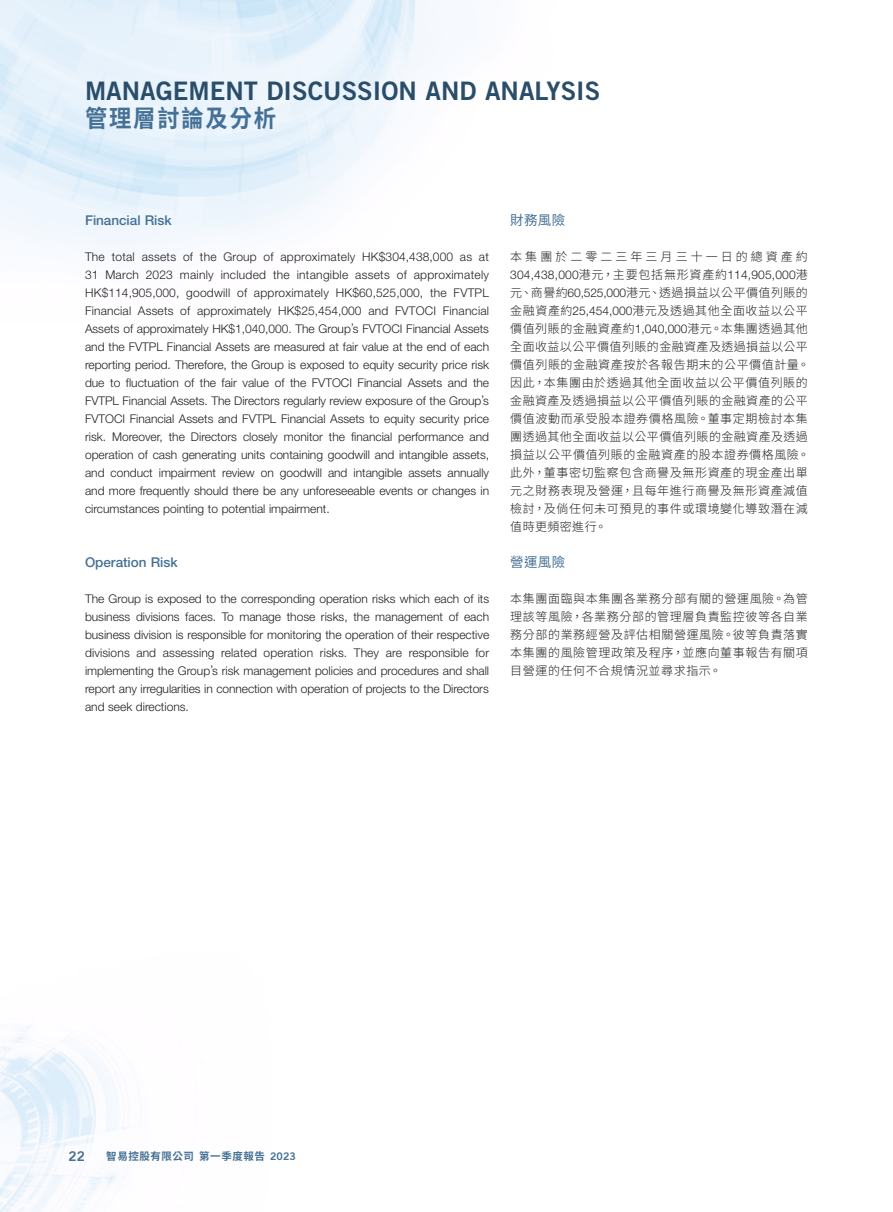
<style>
.page{position:relative;width:893px;height:1212px;background:#fff}
.page>*{position:absolute;margin:0;border:0;box-sizing:border-box;transform-origin:0 0}
.t1{font:25.5px "Trade Gothic LT Std Bd 2";color:#2a4d69}
.t2{font:700 24px "Source Han Sans TC";letter-spacing:.08em;color:#457196;scale:.93 1}
.Heading_2{font:500 13.5px "Helvetica Neue LT Std";color:#457196}
.Body_Text{font:500 13.5px "Helvetica Neue LT Std";color:#457196}
.C_Heading_2{font:13.5px "Source Han Sans TC";letter-spacing:.025em;color:#457196}
.t3{font:13.5px "Trade Gothic LT Std Bd 2";color:#457196}
.Body_Text-2{font:300 12px/18px "Helvetica Neue LT Std";color:#231f20;text-align:justify}
.C_Body_Text{font:300 12px/18px "Source Han Sans TC";letter-spacing:.05em;color:#231f20}
.t4{font:700 10.5px "Source Han Sans TC";letter-spacing:.05em;color:#457196}
.s1{font-family:"Helvetica Neue LT Std"}
.s2{font-family:"Trade Gothic LT Std Bd 2";font-weight:400}
</style>
<div class="page">
<img style="left:0;top:0;width:441px;height:1212px">
<h1 class="t1" style="left:85px;top:75px;width:517px">MANAGEMENT DISCUSSION AND ANALYSIS</h1>
<h2 class="t2" style="left:85px;top:105px;width:207px">管理層討論及分析</h2>
<p class="Heading_2" style="left:85px;top:212px;width:88px">Financial Risk</p>
<p class="Body_Text-2" style="left:85px;top:247px;width:406px">The total assets of the Group of approximately HK$304,438,000 as at 31 March 2023 mainly included the intangible assets of approximately HK$114,905,000, goodwill of approximately HK$60,525,000, the FVTPL Financial Assets of approximately HK$25,454,000 and FVTOCI Financial Assets of approximately HK$1,040,000. The Group’s FVTOCI Financial Assets and the FVTPL Financial Assets are measured at fair value at the end of each reporting period. Therefore, the Group is exposed to equity security price risk due to fluctuation of the fair value of the FVTOCI Financial Assets and the FVTPL Financial Assets. The Directors regularly review exposure of the Group’s FVTOCI Financial Assets and FVTPL Financial Assets to equity security price risk. Moreover, the Directors closely monitor the financial performance and operation of cash generating units containing goodwill and intangible assets, and conduct impairment review on goodwill and intangible assets annually and more frequently should there be any unforeseeable events or changes in circumstances pointing to potential impairment.</p>
<p class="Body_Text" style="left:85px;top:554px;width:94px">Operation Risk</p>
<p class="Body_Text-2" style="left:85px;top:589px;width:406px">The Group is exposed to the corresponding operation risks which each of its business divisions faces. To manage those risks, the management of each business division is responsible for monitoring the operation of their respective divisions and assessing related operation risks. They are responsible for implementing the Group’s risk management policies and procedures and shall report any irregularities in connection with operation of projects to the Directors and seek directions.</p>
<p class="C_Heading_2" style="left:510px;top:212px;width:56px">財務風險</p>
<p class="C_Body_Text" style="left:510px;top:247px;width:301px">本集團於二零二三年三月三十一日的總資產約<br><span class="s1">304,438,000</span>港元，主要包括無形資產約<span class="s1">114,905,000</span>港元、商譽約<span class="s1">60,525,000</span>港元、透過損益以公平價值列賬的金融資產約<span class="s1">25,454,000</span>港元及透過其他全面收益以公平價值列賬的金融資產約<span class="s1">1,040,000</span>港元。本集團透過其他全面收益以公平價值列賬的金融資產及透過損益以公平價值列賬的金融資產按於各報告期末的公平價值計量。因此，本集團由於透過其他全面收益以公平價值列賬的金融資產及透過損益以公平價值列賬的金融資產的公平價值波動而承受股本證券價格風險。董事定期檢討本集團透過其他全面收益以公平價值列賬的金融資產及透過損益以公平價值列賬的金融資產的股本證券價格風險。此外，董事密切監察包含商譽及無形資產的現金產出單元之財務表現及營運，且每年進行商譽及無形資產減值檢討，及倘任何未可預見的事件或環境變化導致潛在減值時更頻密進行。</p>
<p class="C_Heading_2" style="left:510px;top:554px;width:56px">營運風險</p>
<p class="C_Body_Text" style="left:510px;top:589px;width:299px;text-align:justify">本集團面臨與本集團各業務分部有關的營運風險。為管理該等風險，各業務分部的管理層負責監控彼等各自業務分部的業務經營及評估相關營運風險。彼等負責落實本集團的風險管理政策及程序，並應向董事報告有關項目營運的任何不合規情況並尋求指示。</p>
<p class="t3" style="left:69px;top:1148px;width:18px">22</p>
<p class="t4" style="left:106px;top:1150px;width:191px">智易控股有限公司 第一季度報告 <span class="s2">2023</span></p>
</div>
